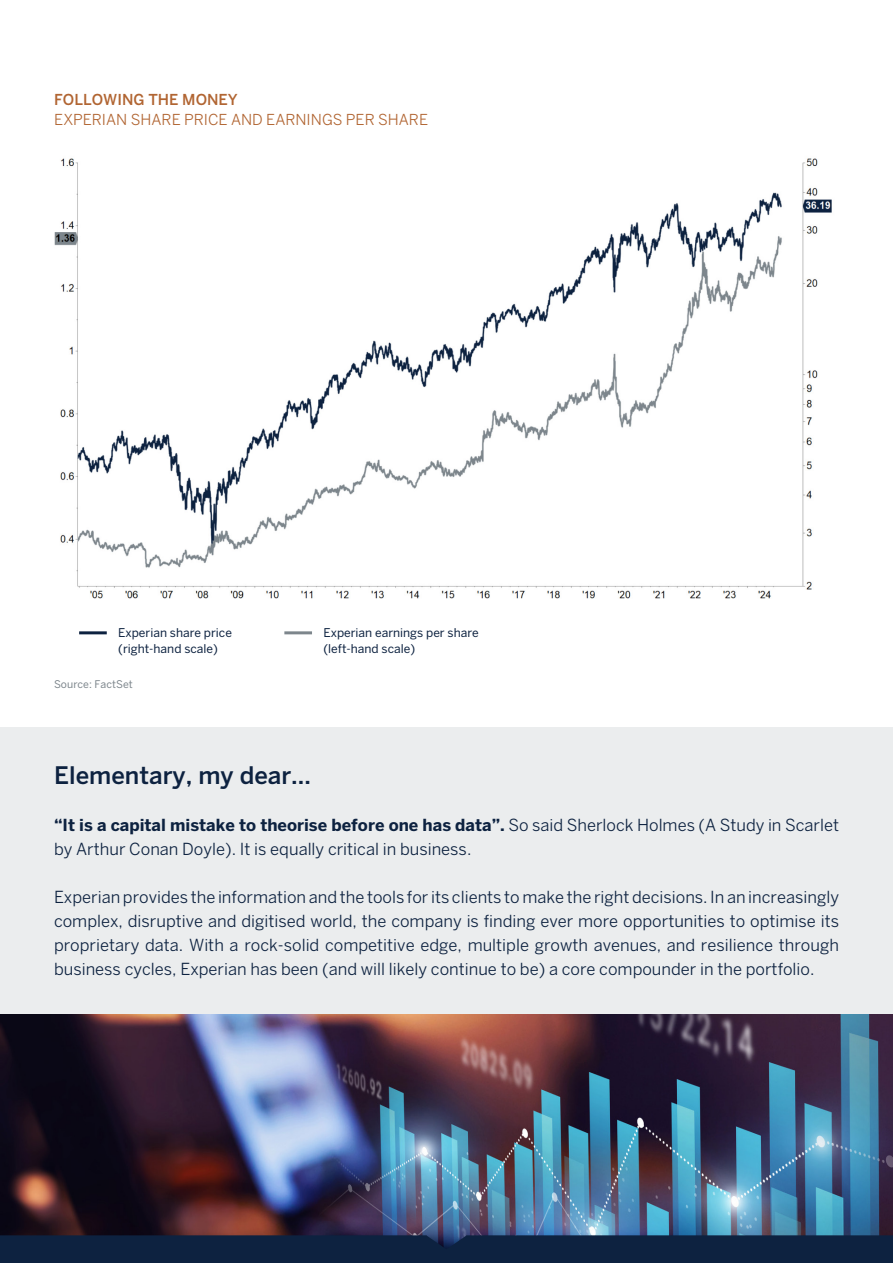
<style>
.page{position:relative;width:893px;height:1263px;background:#fff}
.page>*{position:absolute;margin:0;border:0;box-sizing:border-box;transform-origin:0 0}
.t1{font:500 24px "Benton Sans";color:#0d2240}
.t2{font:16.5px/24px "Benton Sans";color:#0d2240}
.t3{font:15px "Benton Sans";color:#b16532}
.t4{font:500 15px "Benton Sans";color:#b16532}
.t5{font:12px/15.8px "Benton Sans";color:#0d2240}
.t6{font:10.5px "Benton Sans";letter-spacing:.005em;color:#7d868c}
.s1{font-weight:700}
</style>
<div class="page">
<img style="left:0;top:1013px;width:893px;height:222px">
<div style="left:0;top:727px;width:893px;height:286px;background:#ebedee"></div>
<div style="left:0;top:1235px;width:893px;height:28px;background:#0d2240"></div>
<img style="left:54px;top:158px;width:778px;height:441px">
<hr style="left:79px;top:631px;width:28px;height:3px;background:#0d2240">
<hr style="left:284px;top:631px;width:28px;height:3px;background:#7d868c">
<p class="t4" style="left:54px;top:91px;width:185px">FOLLOWING THE MONEY</p>
<p class="t3" style="left:54px;top:111px;width:375px">EXPERIAN SHARE PRICE AND EARNINGS PER SHARE</p>
<p class="t5" style="left:118px;top:625px;width:115px">Experian share price (right-hand scale)</p>
<p class="t5" style="left:323px;top:625px;width:157px">Experian earnings per share (left-hand scale)</p>
<p class="t6" style="left:54px;top:678px;width:80px">Source: FactSet</p>
<h1 class="t1" style="left:54px;top:761px;width:258px">Elementary, my dear…</h1>
<p class="t2" style="left:54px;top:813px;width:787px"><span class="s1">“It is a capital mistake to theorise before one has data”.</span> So said Sherlock Holmes (A Study in Scarlet by Arthur Conan Doyle). It is equally critical in business.</p>
<p class="t2" style="left:54px;top:885px;width:786px;text-align:justify">Experian provides the information and the tools for its clients to make the right decisions. In an increasingly complex, disruptive and digitised world, the company is finding ever more opportunities to optimise its proprietary data. With a rock-solid competitive edge, multiple growth avenues, and resilience through business cycles, Experian has been (and will likely continue to be) a core compounder in the portfolio.</p>
</div>
